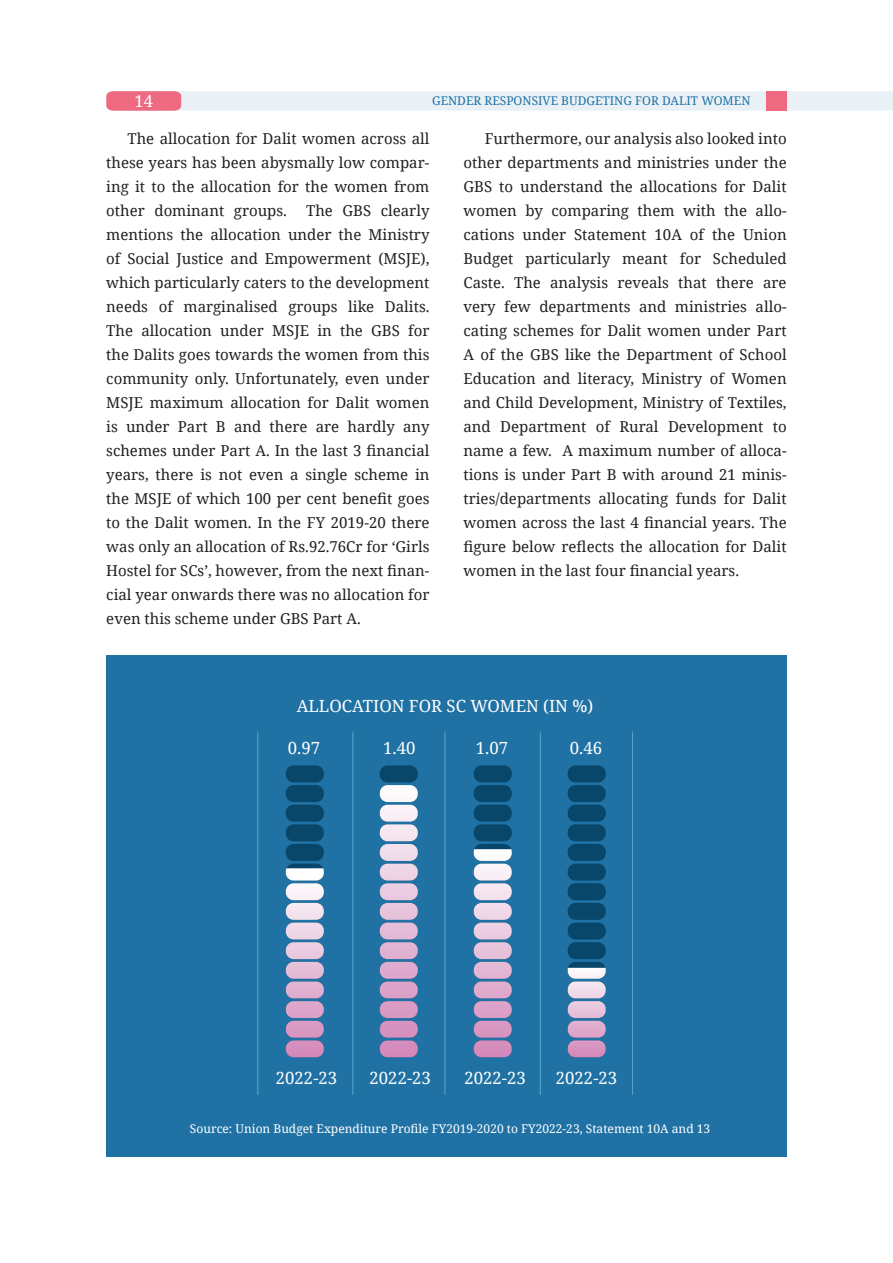
<style>
.page{position:relative;width:893px;height:1263px;background:#fff}
.page>*{position:absolute;margin:0;border:0;box-sizing:border-box;transform-origin:0 0}
.t1{font:16.8px "Noto Serif";color:#fff}
.t2{font:16.5px "Noto Serif";color:#fff}
.t3{font:15px/24px "Noto Serif";color:#231f20;text-align:justify}
.t4{font:12px "Noto Serif";color:#fff}
.t5{font:12px "Noto Serif";color:#2072a4}
</style>
<div class="page">
<svg style="left:106px;top:91px;width:787px;height:20px;background:#e9e4eb"></svg>
<div style="left:766px;top:91px;width:21px;height:20px;background:#ee6a80"></div>
<div style="left:106px;top:655px;width:681px;height:502px;background:#2072a4"></div>
<div style="left:286px;top:785px;width:38px;height:17px;background:#08476a;border-radius:8px"></div>
<div style="left:286px;top:765px;width:38px;height:17px;background:#08476a;border-radius:8px"></div>
<div style="left:286px;top:805px;width:38px;height:17px;background:#08476a;border-radius:8px"></div>
<div style="left:286px;top:824px;width:38px;height:17px;background:#08476a;border-radius:8px"></div>
<div style="left:286px;top:844px;width:38px;height:17px;background:#08476a;border-radius:8px"></div>
<div style="left:286px;top:864px;width:38px;height:16px;background:#08476a;border-radius:8px"></div>
<div style="left:380px;top:765px;width:38px;height:17px;background:#08476a;border-radius:8px"></div>
<div style="left:474px;top:785px;width:38px;height:17px;background:#08476a;border-radius:8px"></div>
<div style="left:474px;top:765px;width:38px;height:17px;background:#08476a;border-radius:8px"></div>
<div style="left:474px;top:805px;width:38px;height:17px;background:#08476a;border-radius:8px"></div>
<div style="left:474px;top:824px;width:38px;height:17px;background:#08476a;border-radius:8px"></div>
<div style="left:474px;top:844px;width:38px;height:17px;background:#08476a;border-radius:8px"></div>
<div style="left:568px;top:903px;width:38px;height:17px;background:#08476a;border-radius:8px"></div>
<div style="left:568px;top:922px;width:38px;height:17px;background:#08476a;border-radius:8px"></div>
<div style="left:568px;top:942px;width:38px;height:17px;background:#08476a;border-radius:8px"></div>
<div style="left:568px;top:962px;width:38px;height:17px;background:linear-gradient(to right,#08476a,#08476a);border-radius:8px"></div>
<div style="left:568px;top:785px;width:38px;height:17px;background:#08476a;border-radius:8px"></div>
<div style="left:568px;top:765px;width:38px;height:17px;background:#08476a;border-radius:8px"></div>
<div style="left:568px;top:805px;width:38px;height:17px;background:#08476a;border-radius:8px"></div>
<div style="left:568px;top:824px;width:38px;height:17px;background:#08476a;border-radius:8px"></div>
<div style="left:568px;top:844px;width:38px;height:17px;background:#08476a;border-radius:8px"></div>
<div style="left:568px;top:864px;width:38px;height:16px;background:#08476a;border-radius:8px"></div>
<div style="left:568px;top:883px;width:38px;height:17px;background:#08476a;border-radius:8px"></div>
<svg style="left:380px;top:785px;width:38px;height:272px"></svg>
<svg style="left:286px;top:868px;width:38px;height:189px"></svg>
<svg style="left:474px;top:849px;width:38px;height:208px"></svg>
<svg style="left:568px;top:968px;width:38px;height:89px;background:#c0b0ce"></svg>
<hr style="left:353px;top:731px;width:1px;height:364px;background:#fff">
<hr style="left:257px;top:731px;width:1px;height:364px;background:#fff">
<hr style="left:445px;top:731px;width:1px;height:364px;background:#fff">
<hr style="left:540px;top:731px;width:1px;height:364px;background:#fff">
<hr style="left:632px;top:731px;width:1px;height:364px;background:#fff">
<p class="t2" style="left:135px;top:90px;width:20px">14</p>
<p class="t5" style="left:432px;top:93px;width:320px">GENDER RESPONSIVE BUDGETING FOR DALIT WOMEN</p>
<p class="t3" style="left:106px;top:126px;width:325px;text-indent:21px">The allocation for Dalit women across all these years has been abysmally low compar&shy;ing it to the allocation for the women from other dominant groups.</p>
<p class="t3" style="left:463px;top:126px;width:325px;text-indent:21px">Furthermore, our analysis also looked into other departments and ministries under the GBS to understand the allocations for Dalit women by comparing them with the allo&shy;cations under Statement 10A of the Union Budget particularly meant for Scheduled Caste. The analysis reveals that there are very few departments and ministries allo&shy;cating schemes for Dalit women under Part A of the GBS like the Department of School Education and literacy, Ministry of Women and Child Development, Ministry of Textiles, and Department of Rural Development to name a few. A maximum number of alloca&shy;tions is under Part B with around 21 minis&shy;tries/departments allocating funds for Dalit women across the last 4 financial years. The figure below reflects the allocation for Dalit women in the last four financial years.</p>
<p class="t3" style="left:106px;top:198px;width:325px;text-indent:200px">The GBS clearly mentions the allocation under the Ministry of Social Justice and Empowerment (MSJE), which particularly caters to the development needs of marginalised groups like Dalits.<br>The allocation under MSJE in the GBS for the Dalits goes towards the women from this community only. Unfortunately, even under MSJE maximum allocation for Dalit women is under Part B and there are hardly any schemes under Part A. In the last 3 financial years, there is not even a single scheme in the MSJE of which 100 per cent benefit goes to the Dalit women. In the FY 2019-20 there was only an allocation of Rs.92.76Cr for ‘Girls Hostel for SCs’, however, from the next finan&shy;cial year onwards there was no allocation for even this scheme under GBS Part A.</p>
<p class="t1" style="left:297px;top:695px;width:298px">ALLOCATION FOR SC WOMEN (IN %)</p>
<p class="t1" style="left:288px;top:736px;width:34px">0.97</p>
<p class="t1" style="left:383px;top:736px;width:34px">1.40</p>
<p class="t1" style="left:476px;top:736px;width:34px">1.07</p>
<p class="t1" style="left:570px;top:736px;width:34px">0.46</p>
<p class="t1" style="left:276px;top:1066px;width:63px">2022-23</p>
<p class="t1" style="left:370px;top:1066px;width:63px">2022-23</p>
<p class="t1" style="left:464px;top:1066px;width:63px">2022-23</p>
<p class="t1" style="left:556px;top:1066px;width:63px">2022-23</p>
<p class="t4" style="left:190px;top:1120px;width:522px">Source: Union Budget Expenditure Profile FY2019-2020 to FY2022-23, Statement 10A and 13</p>
</div>
